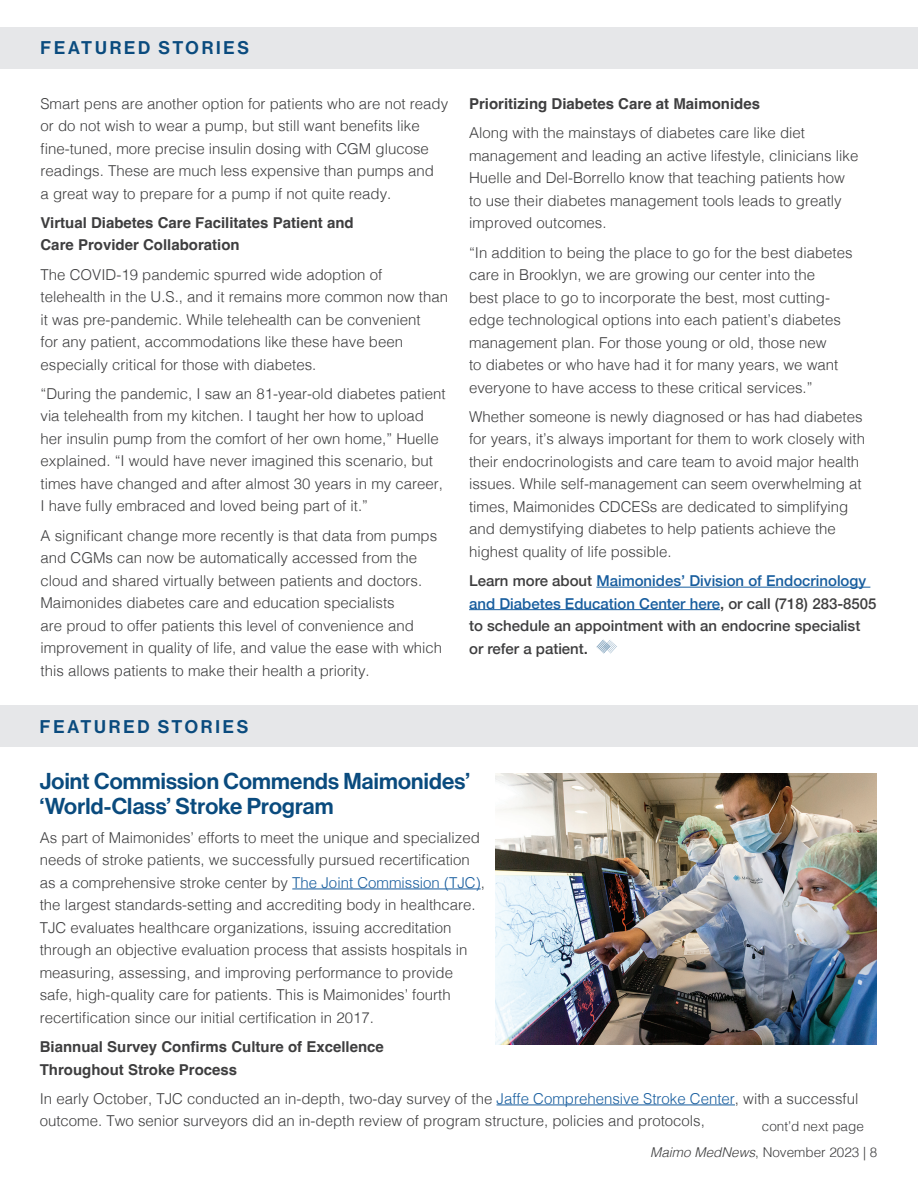
<style>
.page{position:relative;width:918px;height:1188px;background:#fff}
.page>*{position:absolute;margin:0;border:0;box-sizing:border-box;transform-origin:0 0}
.Body_1{font:22.5px/25.5px "N Haas Grotesk DS Pro 65 Md";letter-spacing:.01em;color:#0a4b7e}
.t1{font:18px "N Haas Grotesk DS Pro 65 Md";letter-spacing:.155em;color:#0a4b7e}
.Body_1-2{font:300 15px/22.5px "Helvetica";color:#3e3e3f}
.Body_1-3{font:700 15px/22.5px "Helvetica";color:#3e3e3f}
.Body_1-4{font:500 15px/22.5px "Helvetica Neue";color:#3e3e3f}
.Bullet{font:300 13.5px "Helvetica";color:#3e3e3f}
.s1{color:#175d9e}
.s2{font-style:italic}
</style>
<div class="page">
<hr style="left:596px;top:587px;width:274px;height:1px;background:#175d9e">
<hr style="left:469px;top:609px;width:251px;height:1px;background:#175d9e">
<svg style="left:596px;top:640px;width:21px;height:14px"></svg>
<div style="left:0;top:27px;width:918px;height:41px;background:#e6e7e9"></div>
<hr style="left:292px;top:889px;width:189px;height:1px;background:#175d9e">
<hr style="left:497px;top:1105px;width:238px;height:1px;background:#175d9e">
<img style="left:495px;top:773px;width:382px;height:271px">
<div style="left:0;top:705px;width:918px;height:41px;background:#e6e7e9"></div>
<p class="t1" style="left:41px;top:38px;width:210px">FEATURED STORIES</p>
<p class="Body_1-2" style="left:40px;top:91px;width:409px">Smart pens are another option for patients who are not ready or do not wish to wear a pump, but still want benefits like fine-tuned, more precise insulin dosing with CGM glucose readings. These are much less expensive than pumps and<br>a great way to prepare for a pump if not quite ready.</p>
<p class="Body_1-3" style="left:40px;top:213px;width:315px">Virtual Diabetes Care Facilitates Patient and<br>Care Provider Collaboration</p>
<p class="Body_1-2" style="left:40px;top:262px;width:409px">The COVID-19 pandemic spurred wide adoption of telehealth in the U.S., and it remains more common now than it was pre-pandemic. While telehealth can be convenient<br>for any patient, accommodations like these have been especially critical for those with diabetes.</p>
<p class="Body_1-2" style="left:40px;top:381px;width:407px">“During the pandemic, I saw an 81-year-old diabetes patient via telehealth from my kitchen. I taught her how to upload her insulin pump from the comfort of her own home,” Huelle explained. “I would have never imagined this scenario, but times have changed and after almost 30 years in my career, I have fully embraced and loved being part of it.”</p>
<p class="Body_1-2" style="left:40px;top:523px;width:403px">A significant change more recently is that data from pumps and CGMs can now be automatically accessed from the cloud and shared virtually between patients and doctors.<br>Maimonides diabetes care and education specialists<br>are proud to offer patients this level of convenience and improvement in quality of life, and value the ease with which this allows patients to make their health a priority.</p>
<p class="t1" style="left:40px;top:716px;width:210px">FEATURED STORIES</p>
<p class="Body_1-3" style="left:469px;top:94px;width:292px">Prioritizing Diabetes Care at Maimonides</p>
<p class="Body_1-2" style="left:469px;top:121px;width:391px">Along with the mainstays of diabetes care like diet management and leading an active lifestyle, clinicians like Huelle and Del-Borrello know that teaching patients how to use their diabetes management tools leads to greatly improved outcomes.</p>
<p class="Body_1-2" style="left:469px;top:240px;width:385px">“In addition to being the place to go for the best diabetes care in Brooklyn, we are growing our center into the<br>best place to go to incorporate the best, most cutting&shy;edge technological options into each patient’s diabetes management plan. For those young or old, those new<br>to diabetes or who have had it for many years, we want everyone to have access to these critical services.”</p>
<p class="Body_1-2" style="left:469px;top:404px;width:397px">Whether someone is newly diagnosed or has had diabetes for years, it’s always important for them to work closely with their endocrinologists and care team to avoid major health issues. While self-management can seem overwhelming at times, Maimonides CDCESs are dedicated to simplifying and demystifying diabetes to help patients achieve the highest quality of life possible.</p>
<p class="Body_1-4" style="left:469px;top:568px;width:409px">Learn more about <span class="s1">Maimonides’ Division of Endocrinology and Diabetes Education Center here</span>, or call (718) 283-8505 to schedule an appointment with an endocrine specialist or refer a patient.</p>
<p class="Body_1" style="left:40px;top:769px;width:432px">Joint Commission Commends Maimonides’ ‘World-Class’ Stroke Program</p>
<p class="Body_1-2" style="left:40px;top:825px;width:447px">As part of Maimonides’ efforts to meet the unique and specialized needs of stroke patients, we successfully pursued recertification as a comprehensive stroke center by <span class="s1">The Joint Commission (TJC)</span>, the largest standards-setting and accrediting body in healthcare.<br>TJC evaluates healthcare organizations, issuing accreditation through an objective evaluation process that assists hospitals in measuring, assessing, and improving performance to provide safe, high-quality care for patients. This is Maimonides’ fourth recertification since our initial certification in 2017.</p>
<p class="Body_1-3" style="left:40px;top:1037px;width:346px">Biannual Survey Confirms Culture of Excellence<br>Throughout Stroke Process</p>
<p class="Body_1-2" style="left:40px;top:1086px;width:820px">In early October, TJC conducted an in-depth, two-day survey of the <span class="s1">Jaffe Comprehensive Stroke Center</span>, with a successful outcome. Two senior surveyors did an in-depth review of program structure, policies and protocols,</p>
<p class="Bullet" style="left:762px;top:1115px;width:104px">cont’d next page</p>
<p class="Bullet" style="left:650px;top:1141px;width:229px"><span class="s2">Maimo MedNews</span>, November 2023 | 8</p>
</div>
